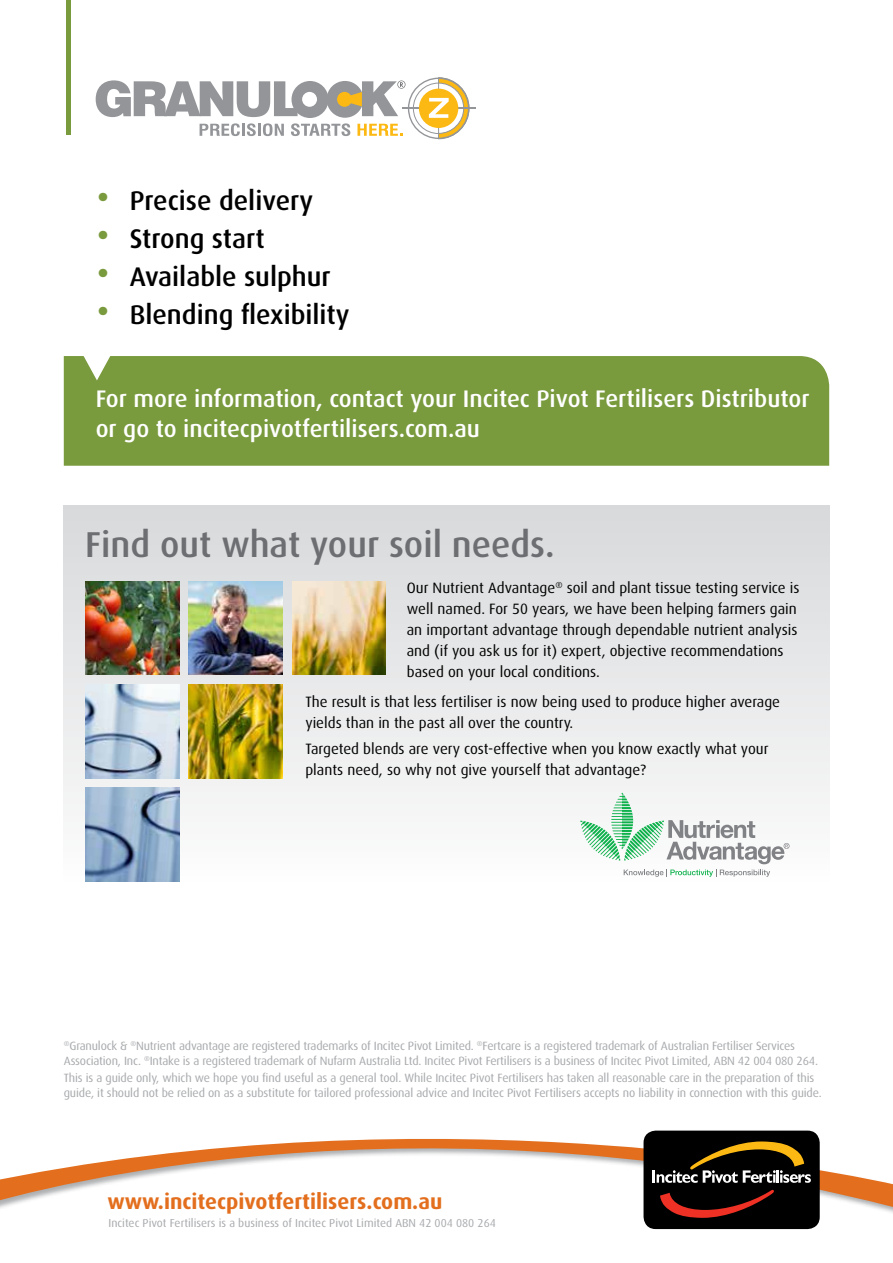
<style>
.page{position:relative;width:893px;height:1263px;background:#fff}
.page>*{position:absolute;margin:0;border:0;box-sizing:border-box;transform-origin:0 0}
.t1{font:500 36px "Dax Pro";color:#6d6e71}
.t2{font:500 27px "Dax Pro";color:#000}
.t3{font:500 24px/30px "Dax Pro";color:#fff}
.t4{font:700 21.6px "Dax Pro";color:#e36f1e}
.t5{font:15px/21px "Dax Pro";color:#000}
.t6{font:12px/15px "Dax Pro";letter-spacing:-.015em;color:#a7a9ac}
.t7{font:11.55px "Dax Pro";color:#a7a9ac}
.s1{font-weight:400;font-size:45px;color:#799a3d}
</style>
<div class="page">
<div style="left:64px;top:506px;width:765px;height:379px;background:linear-gradient(to bottom,#d7d8da,#fcfcfc)"></div>
<svg style="left:0;top:1132px;width:892px;height:75px"></svg>
<div style="left:644px;top:1130px;width:176px;height:99px;background:#000;border-radius:12px"></div>
<svg style="left:652px;top:1141px;width:159px;height:42px"></svg>
<svg style="left:660px;top:1190px;width:114px;height:28px"></svg>
<svg style="left:96px;top:80px;width:309px;height:56px"></svg>
<hr style="left:402px;top:108px;width:73px;height:1px;background:#939598">
<svg style="left:413px;top:77px;width:57px;height:62px"></svg>
<svg style="left:580px;top:793px;width:209px;height:84px"></svg>
<div style="left:64px;top:356px;width:765px;height:110px;background:#799a3d"></div>
<img style="left:86px;top:581px;width:93px;height:94px">
<img style="left:86px;top:685px;width:93px;height:93px">
<img style="left:86px;top:788px;width:93px;height:93px">
<img style="left:189px;top:581px;width:93px;height:94px">
<img style="left:189px;top:685px;width:93px;height:93px">
<img style="left:292px;top:581px;width:94px;height:94px">
<div style="left:108px;top:1192px;width:429px;height:21px;background:#fff"></div>
<hr style="left:66px;top:0;width:4px;height:135px;background:#799a3d">
<hr style="left:892px;top:1138px;width:1px;height:78px;background:#939598;opacity:.75">
<svg style="left:892px;top:1138px;width:1px;height:69px"></svg>
<h2 class="t2" style="left:96px;top:184px;width:219px"><span class="s1">•</span> Precise delivery</h2>
<h2 class="t2" style="left:96px;top:222px;width:171px"><span class="s1">•</span> Strong start</h2>
<h2 class="t2" style="left:96px;top:260px;width:237px"><span class="s1">•</span> Available sulphur</h2>
<h2 class="t2" style="left:96px;top:297px;width:255px"><span class="s1">•</span> Blending flexibility</h2>
<h3 class="t3" style="left:96px;top:383px;width:715px">For more information, contact your Incitec Pivot Fertilisers Distributor or go to incitecpivotfertilisers.com.au</h3>
<h1 class="t1" style="left:85px;top:522px;width:471px">Find out what your soil needs.</h1>
<p class="t5" style="left:407px;top:577px;width:394px">Our Nutrient Advantage<sup>®</sup> soil and plant tissue testing service is well named. For 50 years, we have been helping farmers gain an important advantage through dependable nutrient analysis and (if you ask us for it) expert, objective recommendations based on your local conditions.</p>
<p class="t5" style="left:305px;top:691px;width:476px">The result is that less fertiliser is now being used to produce higher average yields than in the past all over the country.</p>
<p class="t5" style="left:305px;top:737px;width:465px">Targeted blends are very cost-effective when you know exactly what your plants need, so why not give yourself that advantage?</p>
<p class="t6" style="left:64px;top:1038px;width:756px"><sup>®</sup>Granulock &amp; <sup>®</sup>Nutrient advantage are registered trademarks of Incitec Pivot Limited. <sup>®</sup>Fertcare is a registered trademark of Australian Fertiliser Services<br>Association, Inc. <sup>®</sup>Intake is a registered trademark of Nufarm Australia Ltd. Incitec Pivot Fertilisers is a business of Incitec Pivot Limited, ABN 42 004 080 264.</p>
<p class="t6" style="left:64px;top:1070px;width:760px">This is a guide only, which we hope you find useful as a general tool. While Incitec Pivot Fertilisers has taken all reasonable care in the preparation of this guide, it should not be relied on as a substitute for tailored professional advice and Incitec Pivot Fertilisers accepts no liability in connection with this guide.</p>
<h3 class="t4" style="left:107px;top:1187px;width:336px">www.incitecpivotfertilisers.com.au</h3>
<p class="t7" style="left:108px;top:1216px;width:389px">Incitec Pivot Fertilisers is a business of Incitec Pivot Limited ABN 42 004 080 264</p>
</div>
